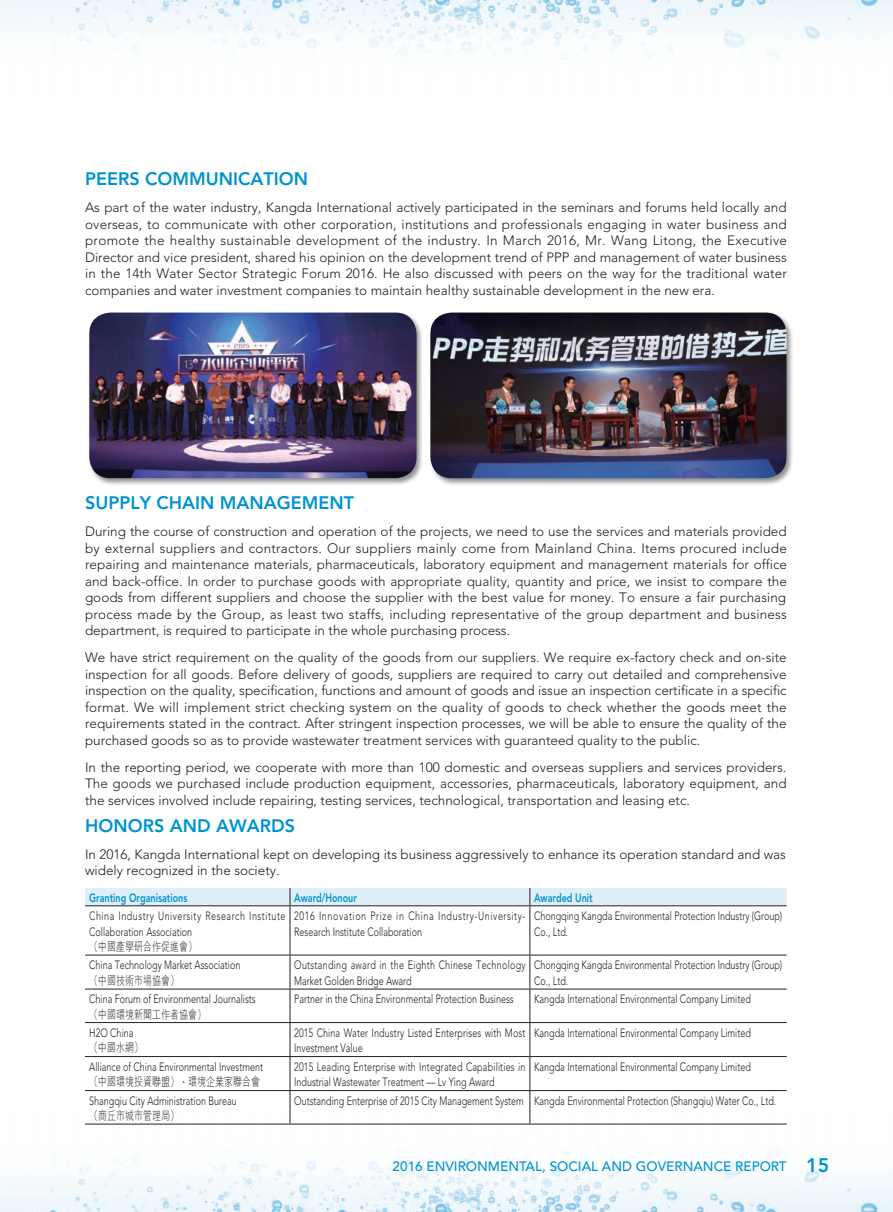
<style>
.page{position:relative;width:893px;height:1212px;background:#fff}
.page>*{position:absolute;margin:0;border:0;box-sizing:border-box;transform-origin:0 0}
._01_H1{font:800 18px "Avenir LT Std";color:#0093d0}
._00_txt{font:300 13.5px/16.5px "Avenir LT Std";color:#231f20;text-align:justify}
.t1{font:500 13.5px "Avenir LT Std";color:#0093d0}
._00_txt-2{font:300 12px/15.8px "Avenir LT Std";color:#231f20;scale:.75 1}
._00_txt-3{font:300 12px/15.8px "Avenir LT Std";letter-spacing:.065em;color:#231f20;scale:.75 1}
._00_txt-4{font:300 12px "M Hei HK";color:#231f20;scale:.75 1}
._00_txt-5{font:300 12px/15.8px "Avenir LT Std";letter-spacing:.03em;color:#231f20;scale:.75 1}
._00_txt-6{font:300 12px/15.8px "Avenir LT Std";letter-spacing:.055em;color:#231f20;scale:.75 1}
._00_txt-7{font:800 12px "Avenir LT Std";color:#0093d0;scale:.75 1}
.s1{font-family:"P Ming Li U";font-weight:400}
.s2{font-weight:800;font-size:19.5px}
</style>
<div class="page">
<img style="left:0;top:1110px;width:893px;height:102px">
<img style="left:0;top:0;width:893px;height:59px">
<div style="left:85px;top:888px;width:702px;height:17px;background:#dfeff8"></div>
<hr style="left:85px;top:905px;width:205px;height:1px;background:#231f20">
<hr style="left:290px;top:905px;width:240px;height:1px;background:#231f20">
<hr style="left:530px;top:905px;width:257px;height:1px;background:#231f20">
<hr style="left:290px;top:906px;width:1px;height:49px;background:#231f20">
<hr style="left:85px;top:955px;width:205px;height:1px;background:#231f20">
<hr style="left:290px;top:955px;width:240px;height:1px;background:#231f20">
<hr style="left:290px;top:955px;width:1px;height:34px;background:#231f20">
<hr style="left:85px;top:989px;width:205px;height:1px;background:#231f20">
<hr style="left:290px;top:989px;width:240px;height:1px;background:#231f20">
<hr style="left:290px;top:989px;width:1px;height:33px;background:#231f20">
<hr style="left:85px;top:1022px;width:205px;height:1px;background:#231f20">
<hr style="left:290px;top:1022px;width:240px;height:1px;background:#231f20">
<hr style="left:290px;top:1023px;width:1px;height:33px;background:#231f20">
<hr style="left:85px;top:1056px;width:205px;height:1px;background:#231f20">
<hr style="left:290px;top:1056px;width:240px;height:1px;background:#231f20">
<hr style="left:290px;top:1057px;width:1px;height:33px;background:#231f20">
<hr style="left:85px;top:1090px;width:205px;height:1px;background:#231f20">
<hr style="left:290px;top:1090px;width:240px;height:1px;background:#231f20">
<hr style="left:290px;top:1091px;width:1px;height:33px;background:#231f20">
<hr style="left:85px;top:1124px;width:205px;height:1px;background:#231f20">
<hr style="left:290px;top:1124px;width:240px;height:1px;background:#231f20">
<hr style="left:530px;top:955px;width:257px;height:1px;background:#231f20">
<hr style="left:530px;top:989px;width:257px;height:1px;background:#231f20">
<hr style="left:530px;top:1022px;width:257px;height:1px;background:#231f20">
<hr style="left:530px;top:1056px;width:257px;height:1px;background:#231f20">
<hr style="left:530px;top:1090px;width:257px;height:1px;background:#231f20">
<hr style="left:530px;top:1124px;width:257px;height:1px;background:#231f20">
<hr style="left:529px;top:906px;width:1px;height:49px;background:#231f20">
<hr style="left:529px;top:955px;width:1px;height:34px;background:#231f20">
<hr style="left:529px;top:989px;width:1px;height:33px;background:#231f20">
<hr style="left:529px;top:1023px;width:1px;height:33px;background:#231f20">
<hr style="left:529px;top:1057px;width:1px;height:33px;background:#231f20">
<hr style="left:529px;top:1091px;width:1px;height:33px;background:#231f20">
<div style="left:88px;top:311px;width:706px;height:175px;background:#231f20;opacity:.5"></div>
<img style="left:89px;top:313px;width:328px;height:165px">
<img style="left:430px;top:313px;width:356px;height:165px">
<p class="_01_H1" style="left:85px;top:168px;width:224px">PEERS COMMUNICATION</p>
<p class="_00_txt" style="left:85px;top:199px;width:703px">As part of the water industry, Kangda International actively participated in the seminars and forums held locally and overseas, to communicate with other corporation, institutions and professionals engaging in water business and promote the healthy sustainable development of the industry. In March 2016, Mr. Wang Litong, the Executive Director and vice president, shared his opinion on the development trend of PPP and management of water business in the 14th Water Sector Strategic Forum 2016. He also discussed with peers on the way for the traditional water companies and water investment companies to maintain healthy sustainable development in the new era.</p>
<p class="_01_H1" style="left:85px;top:492px;width:270px">SUPPLY CHAIN MANAGEMENT</p>
<p class="_00_txt" style="left:85px;top:523px;width:704px">During the course of construction and operation of the projects, we need to use the services and materials provided by external suppliers and contractors. Our suppliers mainly come from Mainland China. Items procured include repairing and maintenance materials, pharmaceuticals, laboratory equipment and management materials for office and back-office. In order to purchase goods with appropriate quality, quantity and price, we insist to compare the goods from different suppliers and choose the supplier with the best value for money. To ensure a fair purchasing process made by the Group, as least two staffs, including representative of the group department and business department, is required to participate in the whole purchasing process.</p>
<p class="_00_txt" style="left:85px;top:649px;width:703px">We have strict requirement on the quality of the goods from our suppliers. We require ex-factory check and on-site inspection for all goods. Before delivery of goods, suppliers are required to carry out detailed and comprehensive inspection on the quality, specification, functions and amount of goods and issue an inspection certificate in a specific format. We will implement strict checking system on the quality of goods to check whether the goods meet the requirements stated in the contract. After stringent inspection processes, we will be able to ensure the quality of the purchased goods so as to provide wastewater treatment services with guaranteed quality to the public.</p>
<p class="_00_txt" style="left:85px;top:759px;width:703px">In the reporting period, we cooperate with more than 100 domestic and overseas suppliers and services providers.<br>The goods we purchased include production equipment, accessories, pharmaceuticals, laboratory equipment, and the services involved include repairing, testing services, technological, transportation and leasing etc.</p>
<p class="_01_H1" style="left:85px;top:815px;width:211px">HONORS AND AWARDS</p>
<p class="_00_txt" style="left:85px;top:846px;width:702px">In 2016, Kangda International kept on developing its business aggressively to enhance its operation standard and was widely recognized in the society.</p>
<p class="_00_txt-7" style="left:89px;top:890px;width:132px">Granting Organisations</p>
<p class="_00_txt-7" style="left:294px;top:890px;width:85px">Award/Honour</p>
<p class="_00_txt-7" style="left:534px;top:890px;width:80px">Awarded Unit</p>
<p class="_00_txt-6" style="left:89px;top:908px;width:263px">China Industry University Research Institute<br>Collaboration Association</p>
<p class="_00_txt-4" style="left:89px;top:941px;width:146px">（中國產學研合作促進會）</p>
<p class="_00_txt-3" style="left:294px;top:908px;width:310px">2016 Innovation Prize in China Industry-University-<br>Research Institute Collaboration</p>
<p class="_00_txt-2" style="left:534px;top:908px;width:332px">Chongqing Kangda Environmental Protection Industry (Group)<br>Co., Ltd.</p>
<p class="_00_txt-2" style="left:89px;top:957px;width:203px">China Technology Market Association</p>
<p class="_00_txt-4" style="left:89px;top:974px;width:122px">（中國技術市場協會）</p>
<p class="_00_txt-5" style="left:294px;top:957px;width:310px">Outstanding award in the Eighth Chinese Technology<br>Market Golden Bridge Award</p>
<p class="_00_txt-2" style="left:534px;top:957px;width:332px">Chongqing Kangda Environmental Protection Industry (Group)<br>Co., Ltd.</p>
<p class="_00_txt-2" style="left:89px;top:991px;width:223px">China Forum of Environmental Journalists</p>
<p class="_00_txt-4" style="left:89px;top:1008px;width:158px">（中國環境新聞工作者協會）</p>
<p class="_00_txt-2" style="left:294px;top:991px;width:294px">Partner in the China Environmental Protection Business</p>
<p class="_00_txt-2" style="left:534px;top:991px;width:291px">Kangda International Environmental Company Limited</p>
<p class="_00_txt-2" style="left:89px;top:1024px;width:60px">H2O China</p>
<p class="_00_txt-4" style="left:89px;top:1042px;width:74px">（中國水網）</p>
<p class="_00_txt-2" style="left:294px;top:1024px;width:310px">2015 China Water Industry Listed Enterprises with Most<br>Investment Value</p>
<p class="_00_txt-2" style="left:534px;top:1024px;width:291px">Kangda International Environmental Company Limited</p>
<p class="_00_txt-2" style="left:89px;top:1058px;width:233px">Alliance of China Environmental Investment</p>
<p class="_00_txt-4" style="left:89px;top:1076px;width:230px">（中國環境投資聯盟）<span class="s1">、</span>環境企業家聯合會</p>
<p class="_00_txt-2" style="left:294px;top:1058px;width:310px">2015 Leading Enterprise with Integrated Capabilities in<br>Industrial Wastewater Treatment — Lv Ying Award</p>
<p class="_00_txt-2" style="left:534px;top:1058px;width:291px">Kangda International Environmental Company Limited</p>
<p class="_00_txt-2" style="left:89px;top:1092px;width:198px">Shangqiu City Administration Bureau</p>
<p class="_00_txt-4" style="left:89px;top:1110px;width:122px">（商丘市城市管理局）</p>
<p class="_00_txt-2" style="left:294px;top:1092px;width:308px">Outstanding Enterprise of 2015 City Management System</p>
<p class="_00_txt-2" style="left:534px;top:1092px;width:324px">Kangda Environmental Protection (Shangqiu) Water Co., Ltd.</p>
<p class="t1" style="left:393px;top:1159px;width:438px">2016 ENVIRONMENTAL, SOCIAL AND GOVERNANCE REPORT <span class="s2">15</span></p>
</div>
